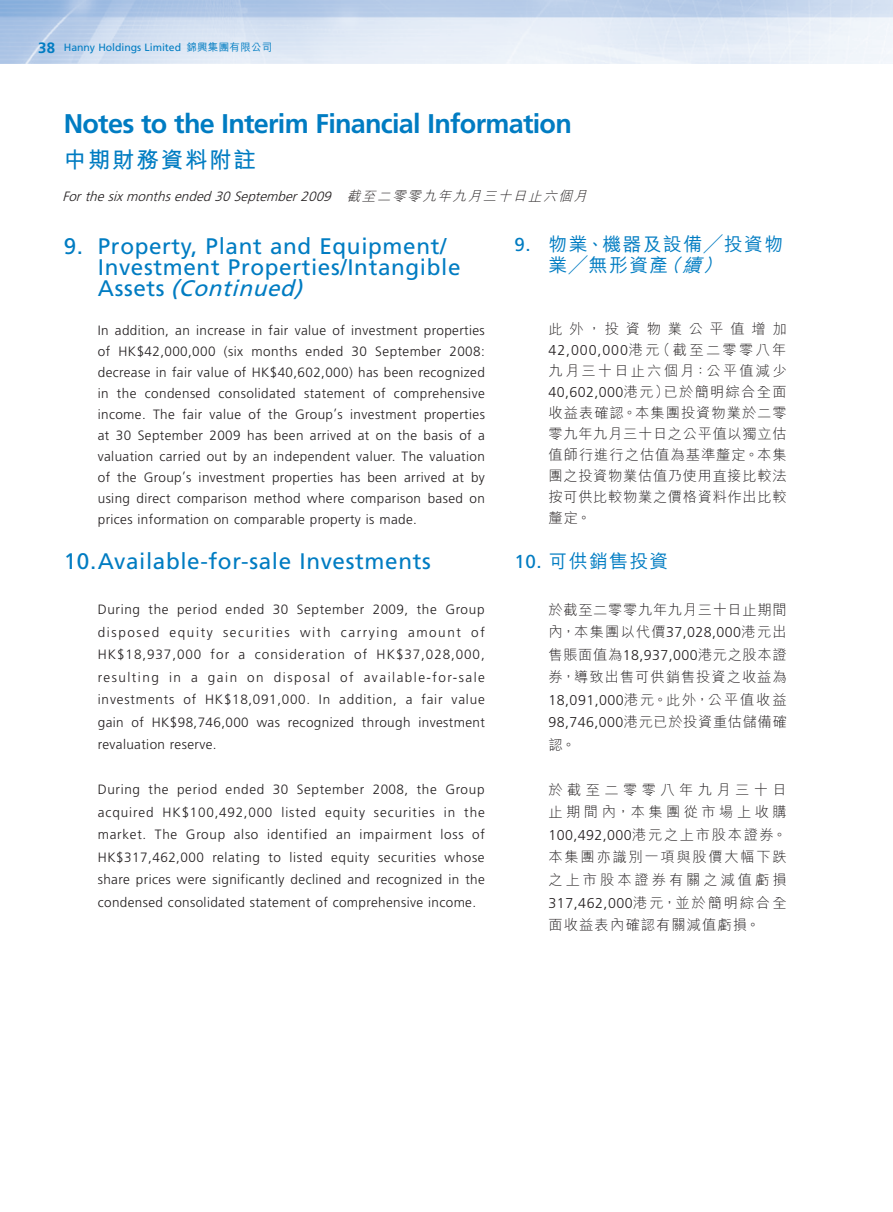
<style>
.page{position:relative;width:893px;height:1212px;background:#fff}
.page>*{position:absolute;margin:0;border:0;box-sizing:border-box;transform-origin:0 0}
.t1{font:700 27px "Frutiger LT Std";letter-spacing:-.025em;color:#007cc2}
.Heading_1{font:22.5px/21px "Frutiger LT Std";letter-spacing:.03em;color:#007cc2}
.t2{font:700 22.5px "M Hei HK";letter-spacing:.08em;color:#007cc2}
.C_Heading_1{font:500 18.75px/21px "M Hei HK";letter-spacing:.08em;color:#007cc2}
.C_Body_Text{font:300 14.25px/22.5px "M Hei HK";letter-spacing:.07em;color:#231f20;text-align:justify}
.Body_Text{font:300 13.5px/22.5px "Frutiger LT Std";letter-spacing:.03em;color:#231f20;text-align:justify}
.t3{font:italic 300 13.5px "Frutiger LT Std";color:#231f20}
.t4{font:10.5px "Frutiger LT Std";color:#007cc2}
.s1{font-weight:700;font-size:15px}
.s2{font-family:"M Hei HK";font-weight:500}
.s3{font-family:"M Hei HK"}
.s4{font-family:"Frutiger LT Std";font-weight:400}
.s5{font-style:italic}
.s6{font-family:"Frutiger LT Std"}
</style>
<div class="page">
<img style="left:0;top:0;width:893px;height:64px">
<p class="t4" style="left:38px;top:41px;width:236px"><span class="s1">38</span> Hanny Holdings Limited <span class="s2">錦興集團有限公司</span></p>
<h1 class="t1" style="left:64px;top:108px;width:510px">Notes to the Interim Financial Information</h1>
<h2 class="t2" style="left:64px;top:143px;width:194px">中期財務資料附註</h2>
<p class="t3" style="left:62px;top:188px;width:529px">Forthesixmonthsended30September2009 <span class="s3">截至二零零九年九月三十日止六個月</span></p>
<p class="C_Heading_1" style="left:549px;top:232px;width:236px;text-indent:-34px"><span class="s4">9.</span> 物業、機器及設備╱投資物業╱無形資產<span class="s5">（續）</span></p>
<p class="Heading_1" style="left:98px;top:236px;width:364px;text-indent:-34px">9. Property, Plant and Equipment/<br>Investment Properties/Intangible<br>A s s e t s <span class="s5">(Continued)</span></p>
<p class="Body_Text" style="left:98px;top:320px;width:389px;line-height:21px">In addition, an increase in fair value of investment properties of HK$42,000,000 (six months ended 30 September 2008: decrease in fair value of HK$40,602,000) has been recognized in the condensed consolidated statement of comprehensive income. The fair value of the Group’s investment properties at 30 September 2009 has been arrived at on the basis of a valuation carried out by an independent valuer. The valuation of the Group’s investment properties has been arrived at by using direct comparison method where comparison based on prices information on comparable property is made.</p>
<p class="Heading_1" style="left:64px;top:551px;width:369px">10. Available-for-sale Investments</p>
<p class="Body_Text" style="left:98px;top:598px;width:389px">During the period ended 30 September 2009, the Group disposed equity securities with carrying amount of HK$18,937,000 for a consideration of HK$37,028,000, resulting in a gain on disposal of available-for-sale investments of HK$18,091,000. In addition, a fair value gain of HK$98,746,000 was recognized through investment revaluation reserve.</p>
<p class="Body_Text" style="left:98px;top:778px;width:389px">During the period ended 30 September 2008, the Group acquired HK$100,492,000 listed equity securities in the market. The Group also identified an impairment loss of HK$317,462,000 relating to listed equity securities whose share prices were significantly declined and recognized in the condensed consolidated statement of comprehensive income.</p>
<p class="C_Body_Text" style="left:549px;top:318px;width:240px;line-height:21px">此外，投資物業公平值增加<span class="s6">42,000,000</span>港元（截至二零零八年九月三十日止六個月：公平值減少<span class="s6">40,602,000</span>港元）已於簡明綜合全面收益表確認。本集團投資物業於二零零九年九月三十日之公平值以獨立估值師行進行之估值為基準釐定。本集團之投資物業估值乃使用直接比較法按可供比較物業之價格資料作出比較釐定。</p>
<p class="C_Heading_1" style="left:514px;top:549px;width:155px"><span class="s4">10.</span> 可供銷售投資</p>
<p class="C_Body_Text" style="left:549px;top:598px;width:240px">於截至二零零九年九月三十日止期間內，本集團以代價<span class="s6">37,028,000</span>港元出售賬面值為<span class="s6">18,937,000</span>港元之股本證券，導致出售可供銷售投資之收益為<span class="s6">18,091,000</span>港元。此外，公平值收益<span class="s6">98,746,000</span>港元已於投資重估儲備確認。</p>
<p class="C_Body_Text" style="left:549px;top:778px;width:240px">於截至二零零八年九月三十日止期間內，本集團從市場上收購<span class="s6">100,492,000</span>港元之上市股本證券。本集團亦識別一項與股價大幅下跌之上市股本證券有關之減值虧損<span class="s6">317,462,000</span>港元，並於簡明綜合全面收益表內確認有關減值虧損。</p>
</div>
